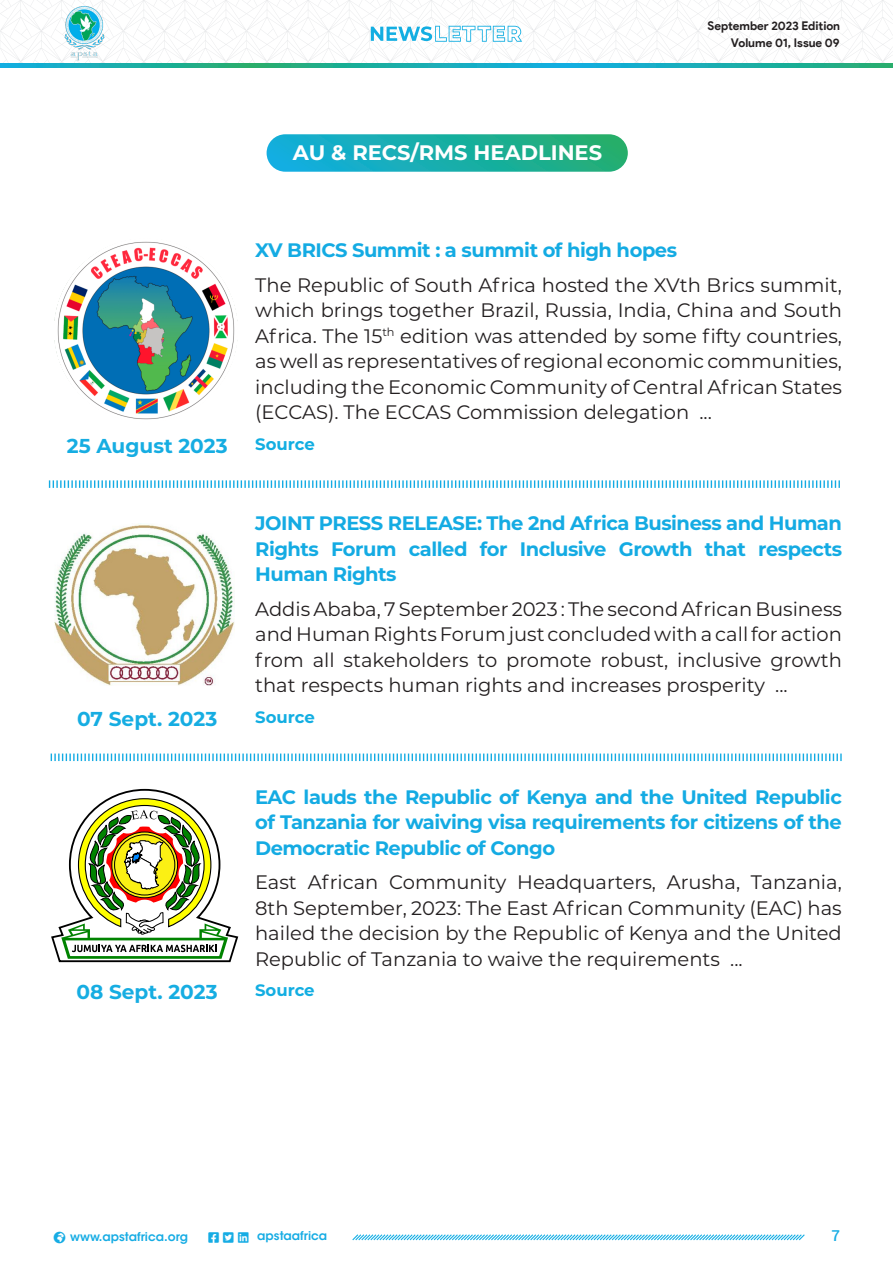
<style>
.page{position:relative;width:893px;height:1263px;background:#fff}
.page>*{position:absolute;margin:0;border:0;box-sizing:border-box;transform-origin:0 0}
.t1{font:700 21px "Montserrat";color:#fff}
.t2{font:700 20.1px "Montserrat";color:#16ade2}
.t3{font:19.5px/25.5px "Montserrat";color:#231f20;text-align:justify}
.t4{font:700 19.5px/25.5px "Montserrat";letter-spacing:-.025em;color:#14abe3;text-align:justify}
.t5{font:700 16.5px "Montserrat";color:#13aee2}
.t6{font:500 15px "Roboto";color:#16ace4}
.t7{font:600 12px "ITC Avant Garde Std";color:#16ace4}
.t8{font:700 12px/16.8px "Product Sans";color:#231f20;text-align:right}
</style>
<div class="page">
<svg style="left:352px;top:1234px;width:453px;height:7px"></svg>
<svg style="left:0;top:64px;width:893px;height:4px;background:#1badaa"></svg>
<svg style="left:0;top:0;width:893px;height:64px"></svg>
<div style="left:267px;top:134px;width:361px;height:38px;background:linear-gradient(to right,#10aee1,#23ae6c);border-radius:19px"></div>
<svg style="left:48px;top:480px;width:792px;height:8px"></svg>
<svg style="left:50px;top:753px;width:792px;height:9px"></svg>
<img style="left:54px;top:523px;width:181px;height:162px">
<img style="left:54px;top:238px;width:184px;height:184px;border-radius:92px">
<svg style="left:51px;top:789px;width:187px;height:173px"></svg>
<p class="t1" style="left:293px;top:138px;width:311px">AU &amp; RECS/RMS HEADLINES</p>
<p class="t8" style="left:708px;top:18px;width:134px">September 2023 Edition<br>Volume 01, Issue 09</p>
<p class="t4" style="left:255px;top:237px;width:423px">XV BRICS Summit : a summit of high hopes</p>
<p class="t3" style="left:255px;top:271px;width:588px">The Republic of South Africa hosted the XVth Brics summit, which brings together Brazil, Russia, India, China and South Africa. The 15<sup>th</sup> edition was attended by some fifty countries, as well as representatives of regional economic communities, including the Economic Community of Central African States (ECCAS). The ECCAS Commission delegation ...</p>
<p class="t2" style="left:67px;top:431px;width:162px">25 August 2023</p>
<p class="t5" style="left:255px;top:432px;width:61px">Source</p>
<p class="t4" style="left:255px;top:510px;width:588px">JOINT PRESS RELEASE: The 2nd Africa Business and Human Rights Forum called for Inclusive Growth that respects Human Rights</p>
<p class="t3" style="left:255px;top:596px;width:588px">Addis Ababa, 7 September 2023 : The second African Business and Human Rights Forum just concluded with a call for action from all stakeholders to promote robust, inclusive growth that respects human rights and increases prosperity ...</p>
<p class="t2" style="left:77px;top:704px;width:142px">07 Sept. 2023</p>
<p class="t5" style="left:255px;top:705px;width:61px">Source</p>
<p class="t4" style="left:255px;top:783px;width:588px">EAC lauds the Republic of Kenya and the United Republic of Tanzania for waiving visa requirements for citizens of the Democratic Republic of Congo</p>
<p class="t3" style="left:255px;top:869px;width:588px">East African Community Headquarters, Arusha, Tanzania, 8th September, 2023: The East African Community (EAC) has hailed the decision by the Republic of Kenya and the United Republic of Tanzania to waive the requirements ...</p>
<p class="t2" style="left:76px;top:977px;width:143px">08 Sept. 2023</p>
<p class="t5" style="left:255px;top:978px;width:61px">Source</p>
<p class="t7" style="left:54px;top:1229px;width:136px">●□ www.apstafrica.org</p>
<p class="t7" style="left:223px;top:1228px;width:105px">▼▼▼▲❑◆ ●■■ apstaafrica</p>
<p class="t6" style="left:831px;top:1225px;width:10px">7</p>
</div>
